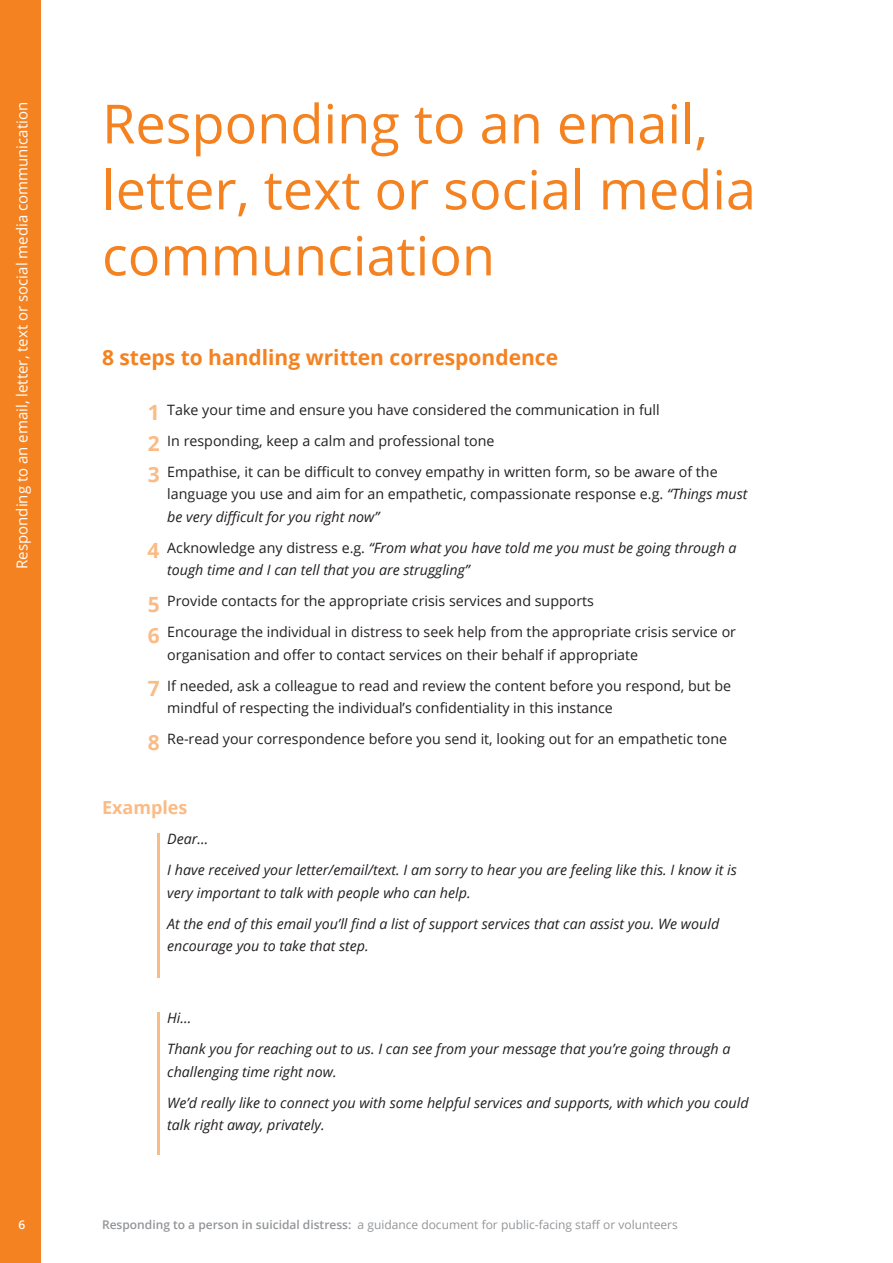
<style>
.page{position:relative;width:893px;height:1263px;background:#fff}
.page>*{position:absolute;margin:0;border:0;box-sizing:border-box;transform-origin:0 0}
._01__Section_head{font:54px/66px "Open Sans";color:#f58220}
._03__Body_Text{font:700 21px "Open Sans";color:#f58220}
._00__Contents_Head{font:700 21px "Open Sans";color:#fbbb85}
._00__Contents_Head-2{font:700 18px "Open Sans";color:#fbbb85}
._02__Section_Head_Bo{font:15px "Open Sans";color:#fff}
._00__Contents_Head-3{font:14.25px/22.5px "Open Sans";color:#231f20}
._00__Contents_Head-4{font:italic 14.25px/22.5px "Open Sans";color:#231f20}
._03__Bullets{font:12px "Open Sans";color:#939598}
._03__Bullets-2{font:600 12px "Open Sans";color:#fff}
.s1{font-style:italic}
.s2{font-style:normal}
.s3{font-weight:600}
</style>
<div class="page">
<div style="left:0;top:0;width:40px;height:1263px;background:#f58220"></div>
<hr style="left:157px;top:833px;width:2px;height:145px;background:#fbbb85">
<hr style="left:157px;top:1012px;width:2px;height:143px;background:#fbbb85">
<p class="_02__Section_Head_Bo" style="left:12px;top:569px;width:468px;rotate:-90deg">Responding to an email, letter, text or social media communication</p>
<p class="_01__Section_head" style="left:102px;top:89px;width:655px">Responding to an email, letter, text or social media communciation</p>
<p class="_03__Body_Text" style="left:102px;top:342px;width:457px">8 steps to handling written correspondence</p>
<p class="_00__Contents_Head-3" style="left:167px;top:398px;width:494px">Take your time and ensure you have considered the communication in full</p>
<p class="_00__Contents_Head-3" style="left:167px;top:429px;width:329px">In responding, keep a calm and professional tone</p>
<p class="_00__Contents_Head-3" style="left:167px;top:460px;width:582px">Empathise, it can be difficult to convey empathy in written form, so be aware of the language you use and aim for an empathetic, compassionate response e.g. <span class="s1">“Things must be very difficult for you right now”</span></p>
<p class="_00__Contents_Head-4" style="left:167px;top:536px;width:571px"><span class="s2">Acknowledge any distress e.g.</span> “From what you have told me you must be going through a tough time and I can tell that you are struggling”</p>
<p class="_00__Contents_Head-3" style="left:167px;top:590px;width:428px">Provide contacts for the appropriate crisis services and supports</p>
<p class="_00__Contents_Head-3" style="left:167px;top:621px;width:570px">Encourage the individual in distress to seek help from the appropriate crisis service or organisation and offer to contact services on their behalf if appropriate</p>
<p class="_00__Contents_Head-3" style="left:167px;top:674px;width:565px">If needed, ask a colleague to read and review the content before you respond, but be mindful of respecting the individual’s confidentiality in this instance</p>
<p class="_00__Contents_Head-3" style="left:167px;top:728px;width:561px">Re-read your correspondence before you send it, looking out for an empathetic tone</p>
<p class="_00__Contents_Head" style="left:148px;top:398px;width:13px">1</p>
<p class="_00__Contents_Head" style="left:148px;top:428px;width:13px">2</p>
<p class="_00__Contents_Head" style="left:148px;top:459px;width:13px">3</p>
<p class="_00__Contents_Head" style="left:147px;top:536px;width:13px">4</p>
<p class="_00__Contents_Head" style="left:148px;top:589px;width:13px">5</p>
<p class="_00__Contents_Head" style="left:148px;top:620px;width:13px">6</p>
<p class="_00__Contents_Head" style="left:148px;top:674px;width:13px">7</p>
<p class="_00__Contents_Head" style="left:148px;top:728px;width:13px">8</p>
<p class="_00__Contents_Head-2" style="left:102px;top:794px;width:87px">Examples</p>
<p class="_00__Contents_Head-4" style="left:167px;top:827px;width:43px">Dear…</p>
<p class="_00__Contents_Head-4" style="left:167px;top:858px;width:571px">I have received your letter/email/text. I am sorry to hear you are feeling like this. I know it is very important to talk with people who can help.</p>
<p class="_00__Contents_Head-4" style="left:167px;top:912px;width:553px">At the end of this email you’ll find a list of support services that can assist you. We would encourage you to take that step.</p>
<p class="_00__Contents_Head-4" style="left:167px;top:1006px;width:26px">Hi...</p>
<p class="_00__Contents_Head-4" style="left:167px;top:1037px;width:565px">Thank you for reaching out to us. I can see from your message that you’re going through a challenging time right now.</p>
<p class="_00__Contents_Head-4" style="left:167px;top:1091px;width:583px">We’d really like to connect you with some helpful services and supports, with which you could talk right away, privately.</p>
<p class="_03__Bullets-2" style="left:18px;top:1216px;width:8px">6</p>
<p class="_03__Bullets" style="left:102px;top:1216px;width:577px"><span class="s3">Responding to a person in suicidal distress:</span> a guidance document for public-facing staff or volunteers</p>
</div>
